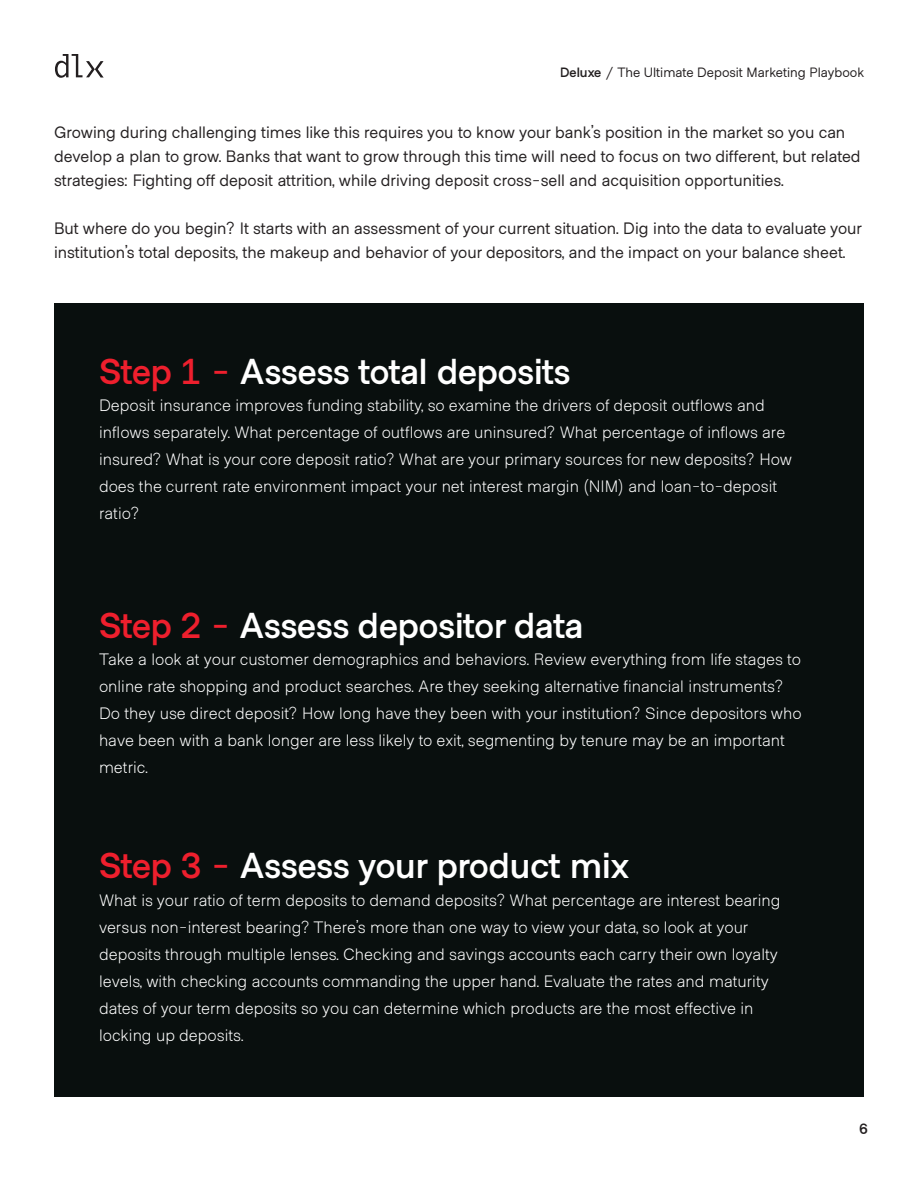
<style>
.page{position:relative;width:918px;height:1188px;background:#fff}
.page>*{position:absolute;margin:0;border:0;box-sizing:border-box;transform-origin:0 0}
.t1{font:700 36px "Metro Sans";color:#fff}
.t2{font:300 16.5px/27px "Metro Sans";color:#fff}
.t3{font:16.5px/24px "Metro Sans";color:#231f20}
.t4{font:700 15px "Metro Sans";color:#231f20}
.t5{font:13.5px "Metro Sans";color:#231f20}
.s1{font-weight:700}
.s2{color:#ee1f2d}
</style>
<div class="page">
<svg style="left:55px;top:54px;width:49px;height:24px"></svg>
<div style="left:54px;top:303px;width:810px;height:794px;background:#090f0e"></div>
<p class="t5" style="left:560px;top:64px;width:306px"><span class="s1">Deluxe</span> / The Ultimate Deposit Marketing Playbook</p>
<p class="t3" style="left:54px;top:121px;width:808px">Growing during challenging times like this requires you to know your bank’s position in the market so you can develop a plan to grow. Banks that want to grow through this time will need to focus on two different, but related strategies: Fighting off deposit attrition, while driving deposit cross-sell and acquisition opportunities.</p>
<p class="t3" style="left:54px;top:217px;width:810px">But where do you begin? It starts with an assessment of your current situation. Dig into the data to evaluate your institution’s total deposits, the makeup and behavior of your depositors, and the impact on your balance sheet.</p>
<p class="t1" style="left:99px;top:350px;width:473px"><span class="s2">Step 1 -</span> Assess total deposits</p>
<p class="t2" style="left:99px;top:393px;width:695px">Deposit insurance improves funding stability, so examine the drivers of deposit outflows and inflows separately. What percentage of outflows are uninsured? What percentage of inflows are insured? What is your core deposit ratio? What are your primary sources for new deposits? How does the current rate environment impact your net interest margin (NIM) and loan-to-deposit ratio?</p>
<p class="t1" style="left:99px;top:604px;width:486px"><span class="s2">Step 2 -</span> Assess depositor data</p>
<p class="t2" style="left:99px;top:647px;width:704px">Take a look at your customer demographics and behaviors. Review everything from life stages to online rate shopping and product searches. Are they seeking alternative financial instruments?<br>Do they use direct deposit? How long have they been with your institution? Since depositors who have been with a bank longer are less likely to exit, segmenting by tenure may be an important metric.</p>
<p class="t1" style="left:99px;top:845px;width:532px"><span class="s2">Step 3 -</span> Assess your product mix</p>
<p class="t2" style="left:99px;top:887px;width:683px">What is your ratio of term deposits to demand deposits? What percentage are interest bearing versus non-interest bearing? There’s more than one way to view your data, so look at your deposits through multiple lenses. Checking and savings accounts each carry their own loyalty levels, with checking accounts commanding the upper hand. Evaluate the rates and maturity dates of your term deposits so you can determine which products are the most effective in locking up deposits.</p>
<p class="t4" style="left:860px;top:1120px;width:10px">6</p>
</div>
